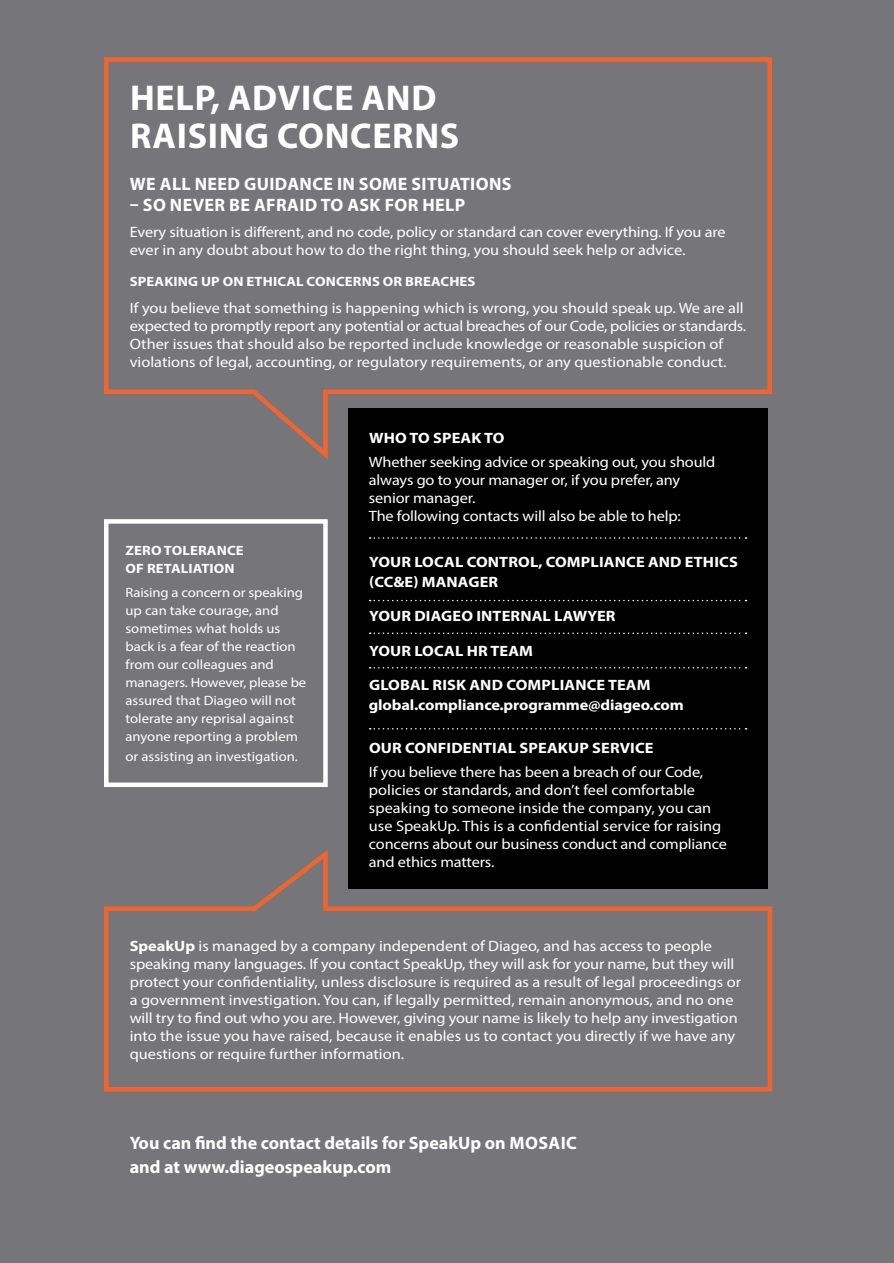
<style>
.page{position:relative;width:894px;height:1263px;background:#76767a}
.page>*{position:absolute;margin:0;border:0;box-sizing:border-box;transform-origin:0 0}
.Header_24pt{font:700 36px/37.5px "Myriad Pro";letter-spacing:.02em;color:#fff}
.Subhead_12pt{font:700 18px/24px "Myriad Pro";letter-spacing:.015em;color:#fff}
.t1{font:15px/18px "Myriad Pro";color:#fff;scale:1.09 1}
.t2{font:700 15px/19.5px "Myriad Pro";letter-spacing:.01em;color:#fff;scale:1.09 1}
.t3{font:700 15px/19.5px "Myriad Pro";letter-spacing:-.01em;color:#fff;scale:1.09 1}
.t4{font:13.5px/18px "Myriad Pro";color:#fff;scale:1.09 1}
.t5{font:700 13.5px/18px "Myriad Pro";letter-spacing:.01em;color:#fff;scale:1.09 1}
.s1{font-weight:700}
</style>
<div class="page">
<div style="left:348px;top:408px;width:420px;height:481px;background:#000"></div>
<svg style="left:370px;top:537px;width:377px;height:2px"></svg>
<svg style="left:370px;top:600px;width:377px;height:1px"></svg>
<svg style="left:370px;top:632px;width:377px;height:2px"></svg>
<svg style="left:370px;top:667px;width:377px;height:1px"></svg>
<svg style="left:370px;top:728px;width:377px;height:1px"></svg>
<svg style="left:104px;top:57px;width:668px;height:402px"></svg>
<svg style="left:104px;top:519px;width:224px;height:268px"></svg>
<svg style="left:104px;top:849px;width:669px;height:243px"></svg>
<p class="Header_24pt" style="left:130px;top:78px;width:331px">HELP, ADVICE AND<br>RAISING CONCERNS</p>
<p class="Subhead_12pt" style="left:130px;top:171px;width:383px">WE ALL NEED GUIDANCE IN SOME SITUATIONS</p>
<p class="Subhead_12pt" style="left:130px;top:192px;width:337px">– SO NEVER BE AFRAID TO ASK FOR HELP</p>
<p class="t1" style="left:130px;top:223px;width:548px">Every situation is different, and no code, policy or standard can cover everything. If you are ever in any doubt about how to do the right thing, you should seek help or advice.</p>
<p class="t5" style="left:130px;top:272px;width:319px">SPEAKING UP ON ETHICAL CONCERNS OR BREACHES</p>
<p class="t1" style="left:130px;top:298px;width:567px">If you believe that something is happening which is wrong, you should speak up. We are all expected to promptly report any potential or actual breaches of our Code, policies or standards.<br>Other issues that should also be reported include knowledge or reasonable suspicion of violations of legal, accounting, or regulatory requirements, or any questionable conduct.</p>
<p class="t5" style="left:126px;top:541px;width:110px">ZERO TOLERANCE<br>OF RETALIATION</p>
<p class="t4" style="left:125px;top:584px;width:167px">Raising a concern or speaking up can take courage, and sometimes what holds us back is a fear of the reaction from our colleagues and managers. However, please be assured that Diageo will not tolerate any reprisal against anyone reporting a problem</p>
<p class="t4" style="left:125px;top:747px;width:160px">or assisting an investigation.</p>
<p class="t2" style="left:369px;top:427px;width:126px">WHO TO SPEAK TO</p>
<p class="t1" style="left:369px;top:452px;width:319px">Whether seeking advice or speaking out, you should always go to your manager or, if you prefer, any senior manager.<br>The following contacts will also be able to help:</p>
<p class="t2" style="left:369px;top:552px;width:340px">YOUR LOCAL CONTROL, COMPLIANCE AND ETHICS (CC&amp;E) MANAGER</p>
<p class="t2" style="left:369px;top:606px;width:228px">YOUR DIAGEO INTERNAL LAWYER</p>
<p class="t2" style="left:369px;top:640px;width:152px">YOUR LOCAL HR TEAM</p>
<p class="t3" style="left:369px;top:675px;width:290px">GLOBAL RISK AND COMPLIANCE TEAM global.compliance.programme@diageo.com</p>
<p class="t2" style="left:369px;top:738px;width:263px">OUR CONFIDENTIAL SPEAKUP SERVICE</p>
<p class="t1" style="left:369px;top:763px;width:330px">If you believe there has been a breach of our Code, policies or standards, and don’t feel comfortable speaking to someone inside the company, you can use SpeakUp. This is a confidential service for raising concerns about our business conduct and compliance and ethics matters.</p>
<p class="t1" style="left:130px;top:937px;width:562px"><span class="s1">SpeakUp</span> is managed by a company independent of Diageo, and has access to people speaking many languages. If you contact SpeakUp, they will ask for your name, but they will protect your confidentiality, unless disclosure is required as a result of legal proceedings or a government investigation. You can, if legally permitted, remain anonymous, and no one will try to find out who you are. However, giving your name is likely to help any investigation into the issue you have raised, because it enables us to contact you directly if we have any questions or require further information.</p>
<p class="Subhead_12pt" style="left:130px;top:1130px;width:449px">You can find the contact details for SpeakUp on MOSAIC and at www.diageospeakup.com</p>
</div>
